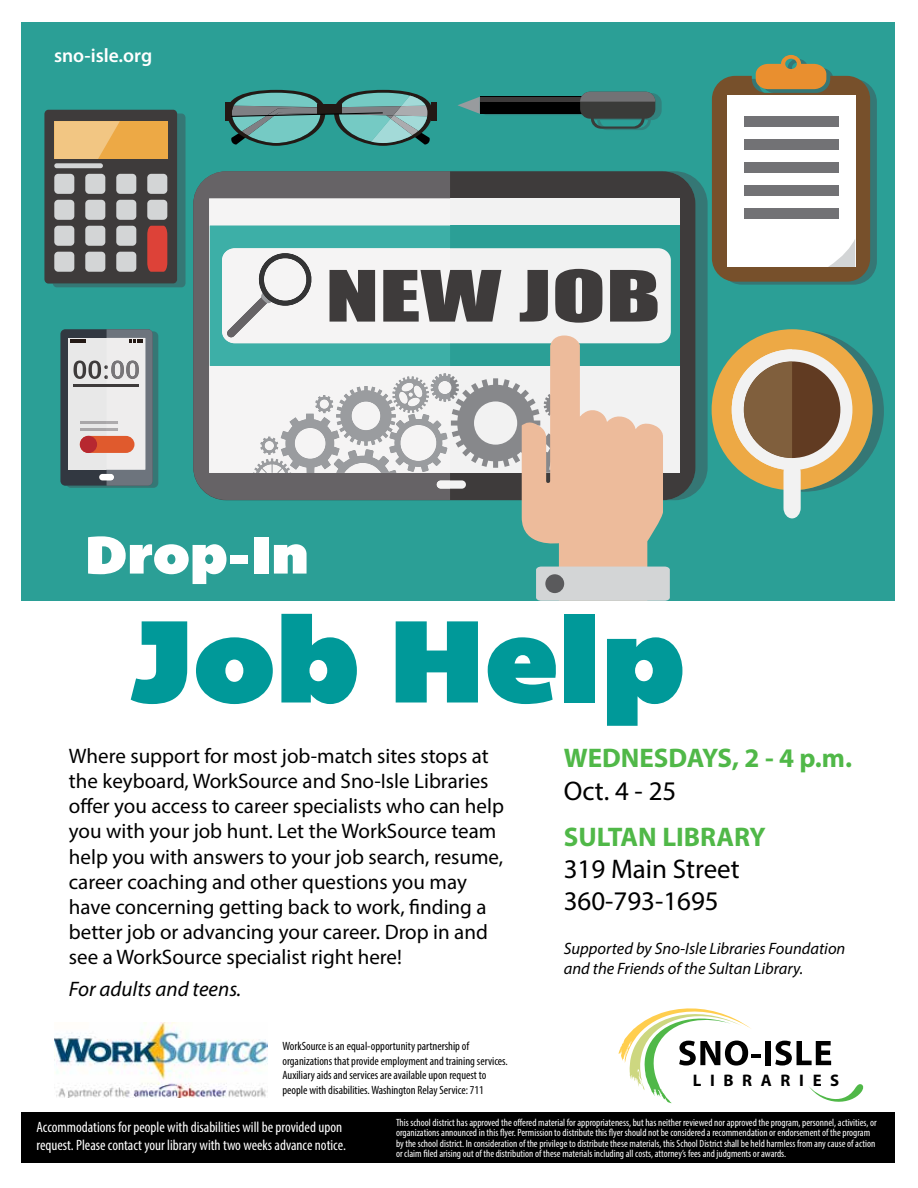
<style>
.page{position:relative;width:918px;height:1188px;background:#fff}
.page>*{position:absolute;margin:0;border:0;box-sizing:border-box;transform-origin:0 0}
.t1{font:120px "Bemio";color:#099}
.t2{font:54px "Bemio";color:#fff}
.t3{font:27px/32.4px "Myriad Pro";color:#000}
.t4{font:700 27px "Myriad Pro";color:#50b848}
.t5{font:21px/25.2px "Myriad Pro";color:#000}
.t6{font:italic 21px "Myriad Pro";color:#000}
.t7{font:600 19.5px "Myriad Pro";color:#fff}
.t8{font:700 16.8px "Myriad Pro";letter-spacing:.515em;color:#000}
.t9{font:italic 16.5px/19.8px "Myriad Pro";color:#000}
.t10{font:condensed 15px/18px "Myriad Pro";color:#fff}
.t11{font:condensed 12px/14.4px "Myriad Pro";color:#000}
.t12{font:condensed 10.5px/10.5px "Myriad Pro";color:#fff}
</style>
<div class="page">
<div style="left:22px;top:22px;width:873px;height:578px;background:#2b9f96"></div>
<svg style="left:669px;top:171px;width:39px;height:329px;background:#337c79"></svg>
<div style="left:193px;top:171px;width:503px;height:329px;background:#3e3b3b;border-radius:33px"></div>
<div style="left:209px;top:199px;width:471px;height:274px;background:#f2f2f2"></div>
<div style="left:712px;top:329px;width:161px;height:161px;background:#eda945;border-radius:50%"></div>
<svg style="left:732px;top:331px;width:152px;height:187px"></svg>
<div style="left:60px;top:329px;width:93px;height:157px;background:#323841;border-radius:5px"></div>
<svg style="left:67px;top:329px;width:91px;height:159px;background:#b0b6b8"></svg>
<div style="left:80px;top:436px;width:54px;height:17px;background:#e05a2d;border-radius:9px"></div>
<div style="left:80px;top:436px;width:17px;height:17px;background:#b72830;border-radius:50%"></div>
<div style="left:44px;top:110px;width:133px;height:174px;background:#3e3b3b;border-radius:4px"></div>
<svg style="left:53px;top:114px;width:133px;height:173px"></svg>
<svg style="left:457px;top:92px;width:205px;height:38px"></svg>
<div style="left:226px;top:102px;width:5px;height:19px;background:#231915"></div>
<div style="left:431px;top:102px;width:6px;height:19px;background:#231915"></div>
<svg style="left:228px;top:90px;width:203px;height:56px"></svg>
<svg style="left:712px;top:55px;width:165px;height:230px;background:#adaea0"></svg>
<div style="left:210px;top:226px;width:470px;height:140px;background:#2b9f96"></div>
<svg style="left:193px;top:171px;width:257px;height:325px;background:#656669"></svg>
<svg style="left:209px;top:199px;width:241px;height:274px"></svg>
<svg style="left:210px;top:226px;width:460px;height:374px"></svg>
<div style="left:545px;top:574px;width:19px;height:19px;background:#5a5a5c;border-radius:50%"></div>
<div style="left:22px;top:1112px;width:873px;height:50px;background:#000"></div>
<img style="left:54px;top:1022px;width:213px;height:75px">
<hr style="left:751px;top:1054px;width:10px;height:4px;background:#000">
<div style="left:765px;top:1041px;width:6px;height:24px;background:#000"></div>
<svg style="left:775px;top:1041px;width:56px;height:25px"></svg>
<svg style="left:618px;top:1008px;width:133px;height:95px"></svg>
<svg style="left:809px;top:1084px;width:55px;height:18px"></svg>
<h3 class="t7" style="left:54px;top:43px;width:100px">sno-isle.org</h3>
<h2 class="t2" style="left:85px;top:512px;width:226px">Drop-In</h2>
<h1 class="t1" style="left:130px;top:566px;width:557px">Job Help</h1>
<p class="t5" style="left:69px;top:743px;width:437px">Where support for most job-match sites stops at the keyboard, WorkSource and Sno-Isle Libraries offer you access to career specialists who can help you with your job hunt. Let the WorkSource team help you with answers to your job search, resume, career coaching and other questions you may have concerning getting back to work, finding a better job or advancing your career. Drop in and see a WorkSource specialist right here!</p>
<h3 class="t6" style="left:69px;top:976px;width:174px">For adults and teens.</h3>
<h3 class="t4" style="left:564px;top:741px;width:290px">WEDNESDAYS, 2 - 4 p.m.</h3>
<h3 class="t3" style="left:564px;top:774px;width:114px">Oct. 4 - 25</h3>
<h3 class="t4" style="left:564px;top:819px;width:204px">SULTAN LIBRARY</h3>
<h3 class="t3" style="left:564px;top:852px;width:177px">319 Main Street<br>360-793-1695</h3>
<h3 class="t9" style="left:564px;top:938px;width:283px">Supported by Sno-Isle Libraries Foundation and the Friends of the Sultan Library.</h3>
<p class="t11" style="left:282px;top:1039px;width:227px">WorkSource is an equal-opportunity partnership of organizations that provide employment and training services.<br>Auxiliary aids and services are available upon request to people with disabilities. Washington Relay Service: 711</p>
<h3 class="t10" style="left:37px;top:1118px;width:311px">Accommodations for people with disabilities will be provided upon request. Please contact your library with two weeks advance notice.</h3>
<h3 class="t8" style="left:693px;top:1070px;width:148px">LIBRARIES</h3>
<p class="t12" style="left:396px;top:1117px;width:482px">This school district has approved the offered material for appropriateness, but has neither reviewed nor approved the program, personnel, activities, or organizations announced in this flyer. Permission to distribute this flyer should not be considered a recommendation or endorsement of the program by the school district. In consideration of the privilege to distribute these materials, this School District shall be held harmless from any cause of action or claim filed arising out of the distribution of these materials including all costs, attorney’s fees and judgments or awards.</p>
</div>
